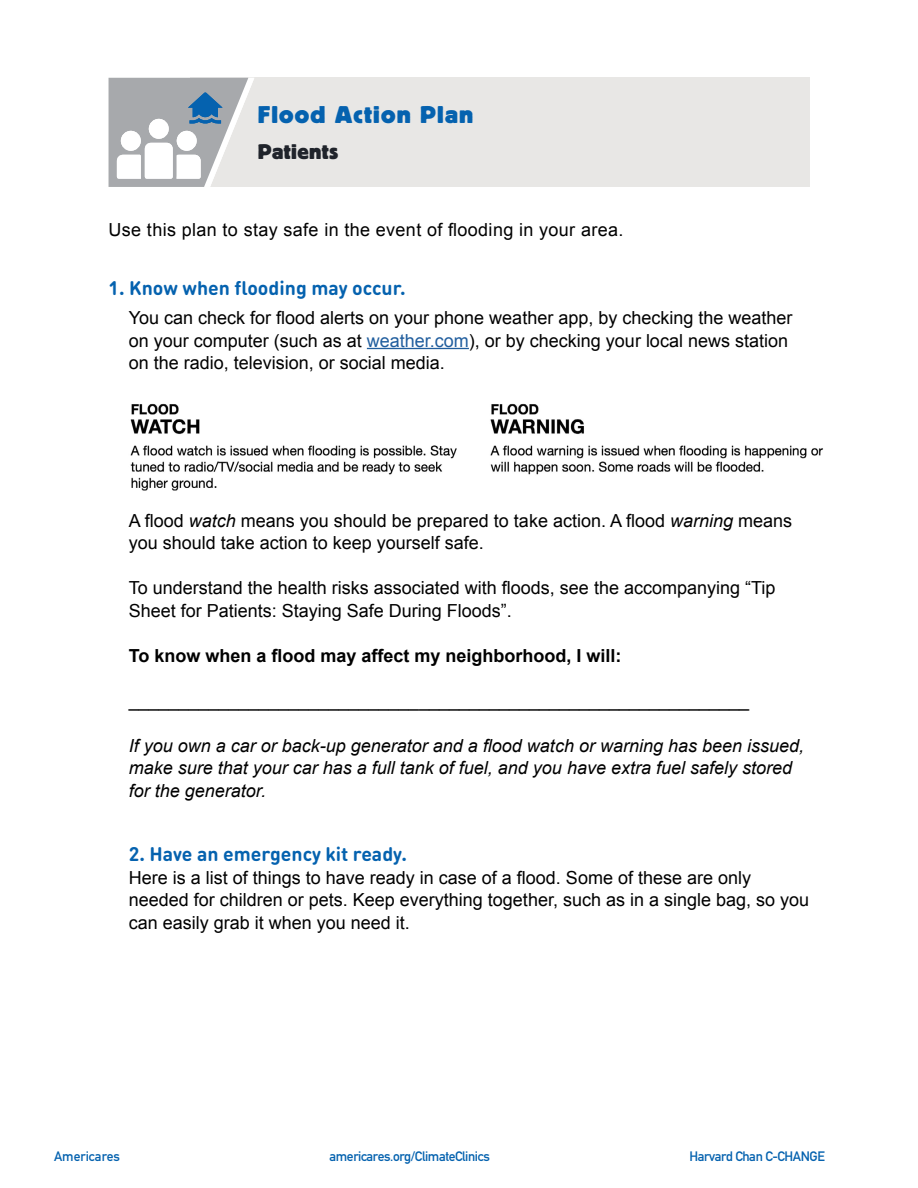
<style>
.page{position:relative;width:918px;height:1188px;background:#fff}
.page>*{position:absolute;margin:0;border:0;box-sizing:border-box;transform-origin:0 0}
.t1{font:700 24px "Block Berthold BQ";letter-spacing:.05em;color:#0562af}
.t2{font:700 21px "Block Berthold BQ";letter-spacing:.02em;color:#20242b}
.t3{font:18px/22.5px "Arial";color:#000}
.t4{font:italic 18px/22.5px "Arial";color:#000}
.t5{font:18px "Arial";letter-spacing:.02em;color:#000}
.t6{font:700 18px "Arial";color:#000}
.t7{font:700 13.5px "DIN Alternate";letter-spacing:-.03em;color:#0562af}
.t8{font:700 13.5px "DIN Alternate";color:#0562af}
.t9{font:700 9.75px "DIN Round OT";color:#0562af}
.s1{color:#215e9e}
.s2{font-style:italic}
</style>
<div class="page">
<div style="left:191px;top:78px;width:619px;height:109px;background:#e8e7e5"></div>
<hr style="left:367px;top:348px;width:102px;height:1px;background:#215e9e">
<img style="left:130px;top:403px;width:693px;height:88px">
<svg style="left:109px;top:78px;width:145px;height:109px"></svg>
<h1 class="t1" style="left:258px;top:101px;width:217px">Flood Action Plan</h1>
<p class="t2" style="left:258px;top:140px;width:82px">Patients</p>
<p class="t5" style="left:109px;top:217px;width:516px">Use this plan to stay safe in the event of 昀氀ooding in your area.</p>
<p class="t9" style="left:109px;top:286px;width:299px">1. Know when flooding may occur.</p>
<p class="t3" style="left:129px;top:307px;width:665px">You can check for 昀氀ood alerts on your phone weather app, by checking the weather on your computer (such as at <span class="s1">weather.com</span>), or by checking your local news station on the radio, television, or social media.</p>
<p class="t3" style="left:129px;top:509px;width:665px">A 昀氀ood <span class="s2">watch</span> means you should be prepared to take action. A 昀氀ood <span class="s2">warning</span> means you should take action to keep yourself safe.</p>
<p class="t3" style="left:129px;top:577px;width:648px">To understand the health risks associated with 昀氀oods, see the accompanying “Tip<br>Sheet for Patients: Staying Safe During Floods”.</p>
<p class="t6" style="left:129px;top:643px;width:494px">To know when a 昀氀ood may affect my neighborhood, I will:</p>
<p class="t3" style="left:129px;top:691px;width:622px">______________________________________________________________</p>
<p class="t4" style="left:129px;top:734px;width:677px">If you own a car or back-up generator and a 昀氀ood watch or warning has been issued, make sure that your car has a full tank of fuel, and you have extra fuel safely stored for the generator.</p>
<p class="t9" style="left:129px;top:852px;width:280px">2. Have an emergency kit ready.</p>
<p class="t3" style="left:129px;top:866px;width:682px">Here is a list of things to have ready in case of a 昀氀ood. Some of these are only needed for children or pets. Keep everything together, such as in a single bag, so you can easily grab it when you need it.</p>
<p class="t8" style="left:54px;top:1152px;width:67px">Americares</p>
<p class="t7" style="left:330px;top:1152px;width:162px">americares.org/ClimateClinics</p>
<p class="t7" style="left:690px;top:1152px;width:137px">Harvard Chan C-CHANGE</p>
</div>
